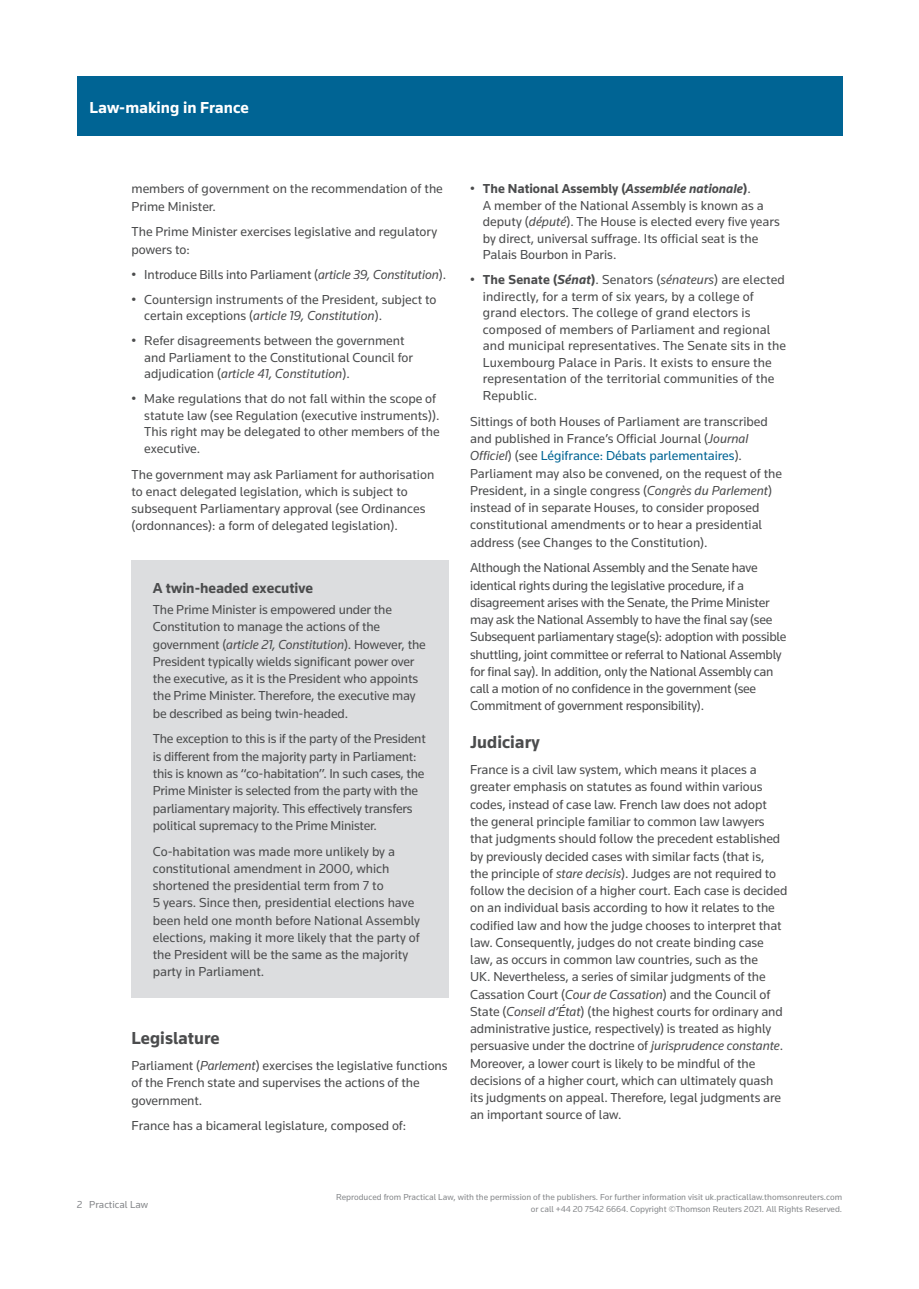
<style>
.page{position:relative;width:919px;height:1289px;background:#fff}
.page>*{position:absolute;margin:0;border:0;box-sizing:border-box;transform-origin:0 0}
.t1{font:700 18px "Knowledge";color:#4b4c4d}
.t2{font:700 16.5px "Knowledge";color:#fff}
.t3{font:700 15px "Knowledge";color:#4b4c4d}
.t4{font:13.5px/17.2px "Knowledge";letter-spacing:-.005em;color:#4b4c4d}
.t5{font:10.5px "Knowledge";color:#86888b}
.t6{font:9px/12px "Knowledge";color:#86888b;text-align:right}
.s1{font-style:italic}
.s2{font-weight:700}
.s3{font-weight:700;font-style:italic}
.s4{color:#006494}
</style>
<div class="page">
<div style="left:77px;top:77px;width:765px;height:59px;background:#006494"></div>
<div style="left:131px;top:559px;width:318px;height:438px;background:#dcdddf"></div>
<p class="t2" style="left:89px;top:97px;width:161px">Law-making in France</p>
<p class="t4" style="left:131px;top:180px;width:313px">members of government on the recommendation of the<br>Prime Minister.</p>
<p class="t4" style="left:131px;top:223px;width:307px">The Prime Minister exercises legislative and regulatory powers to:</p>
<p class="t4" style="left:131px;top:265px;width:316px">• Introduce Bills into Parliament (<span class="s1">article 39, Constitution</span>).</p>
<p class="t4" style="left:144px;top:291px;width:294px;line-height:16.5px;text-indent:-13px">• Countersign instruments of the President, subject to certain exceptions (<span class="s1">article 19, Constitution</span>).</p>
<p class="t4" style="left:144px;top:332px;width:270px;line-height:16.5px;text-indent:-13px">• Refer disagreements between the government and Parliament to the Constitutional Council for adjudication (<span class="s1">article 41, Constitution</span>).</p>
<p class="t4" style="left:144px;top:390px;width:297px;line-height:16.5px;text-indent:-13px">• Make regulations that do not fall within the scope of statute law (see Regulation (executive instruments)).<br>This right may be delegated to other members of the executive.</p>
<p class="t4" style="left:131px;top:465px;width:304px">The government may ask Parliament for authorisation to enact delegated legislation, which is subject to subsequent Parliamentary approval (see Ordinances (ordonnances): a form of delegated legislation).</p>
<p class="t3" style="left:153px;top:578px;width:162px">A twin-headed executive</p>
<p class="t4" style="left:153px;top:600px;width:274px">The Prime Minister is empowered under the Constitution to manage the actions of the government (<span class="s1">article 21, Constitution</span>). However, the President typically wields significant power over the executive, as it is the President who appoints the Prime Minister. Therefore, the executive may be described as being twin-headed.</p>
<p class="t4" style="left:153px;top:730px;width:274px">The exception to this is if the party of the President is different from the majority party in Parliament: this is known as “co-habitation”. In such cases, the Prime Minister is selected from the party with the parliamentary majority. This effectively transfers political supremacy to the Prime Minister.</p>
<p class="t4" style="left:153px;top:842px;width:269px">Co-habitation was made more unlikely by a constitutional amendment in 2000, which shortened the presidential term from 7 to<br>5 years. Since then, presidential elections have been held one month before National Assembly elections, making it more likely that the party of the President will be the same as the majority party in Parliament.</p>
<h1 class="t1" style="left:131px;top:1027px;width:89px">Legislature</h1>
<p class="t4" style="left:131px;top:1056px;width:317px">Parliament (<span class="s1">Parlement</span>) exercises the legislative functions of the French state and supervises the actions of the government.</p>
<p class="t4" style="left:131px;top:1116px;width:276px">France has a bicameral legislature, composed of:</p>
<p class="t4" style="left:483px;top:180px;width:298px;line-height:16.5px;text-indent:-13px">• <span class="s2">The National Assembly (</span><span class="s3">Assemblée nationale</span><span class="s2">)</span>.<br>A member of the National Assembly is known as a deputy (<span class="s1">député</span>). The House is elected every five years by direct, universal suffrage. Its official seat is the Palais Bourbon in Paris.</p>
<p class="t4" style="left:483px;top:271px;width:304px;line-height:16.5px;text-indent:-13px">• <span class="s2">The Senate (</span><span class="s3">Sénat</span><span class="s2">)</span>. Senators (<span class="s1">sénateurs</span>) are elected indirectly, for a term of six years, by a college of grand electors. The college of grand electors is composed of members of Parliament and regional and municipal representatives. The Senate sits in the Luxembourg Palace in Paris. It exists to ensure the representation of the territorial communities of the Republic.</p>
<p class="t4" style="left:470px;top:412px;width:313px">Sittings of both Houses of Parliament are transcribed and published in France’s Official Journal (<span class="s1">Journal Officiel</span>) (see <span class="s4">Légifrance: Débats parlementaires</span>).<br>Parliament may also be convened, on the request of the President, in a single congress (<span class="s1">Congrès du Parlement</span>) instead of in separate Houses, to consider proposed constitutional amendments or to hear a presidential address (see Changes to the Constitution).</p>
<p class="t4" style="left:470px;top:559px;width:317px">Although the National Assembly and the Senate have identical rights during the legislative procedure, if a disagreement arises with the Senate, the Prime Minister may ask the National Assembly to have the final say (see Subsequent parliamentary stage(s): adoption with possible shuttling, joint committee or referral to National Assembly for final say). In addition, only the National Assembly can call a motion of no confidence in the government (see Commitment of government responsibility).</p>
<h1 class="t1" style="left:470px;top:731px;width:71px">Judiciary</h1>
<p class="t4" style="left:470px;top:760px;width:319px">France is a civil law system, which means it places a greater emphasis on statutes as found within various codes, instead of case law. French law does not adopt the general principle familiar to common law lawyers that judgments should follow the precedent established by previously decided cases with similar facts (that is,<br>the principle of <span class="s1">stare decisis</span>). Judges are not required to follow the decision of a higher court. Each case is decided on an individual basis according to how it relates to the codified law and how the judge chooses to interpret that law. Consequently, judges do not create binding case law, as occurs in common law countries, such as the<br>UK. Nevertheless, a series of similar judgments of the Cassation Court (<span class="s1">Cour de Cassation</span>) and the Council of State (<span class="s1">Conseil d’État</span>) (the highest courts for ordinary and administrative justice, respectively) is treated as highly persuasive under the doctrine of <span class="s1">jurisprudence constante</span>.<br>Moreover, a lower court is likely to be mindful of the decisions of a higher court, which can ultimately quash its judgments on appeal. Therefore, legal judgments are an important source of law.</p>
<p class="t5" style="left:77px;top:1198px;width:73px">2 Practical Law</p>
<p class="t6" style="left:336px;top:1190px;width:507px">Reproduced from Practical Law, with the permission of the publishers. For further information visit uk.practicallaw.thomsonreuters.com or call +44 20 7542 6664. Copyright ©Thomson Reuters 2021. All Rights Reserved.</p>
</div>
